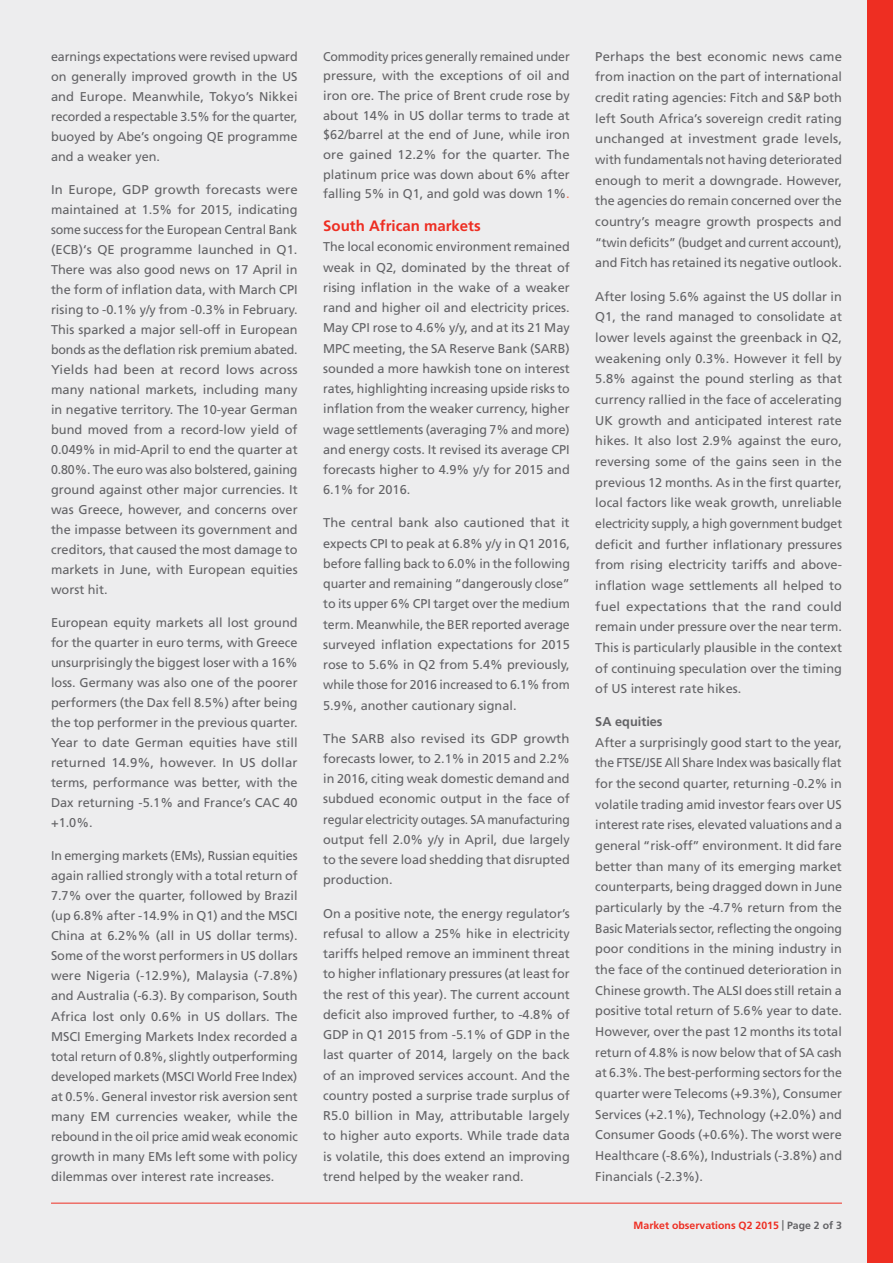
<style>
.page{position:relative;width:893px;height:1263px;background:#fff}
.page>*{position:absolute;margin:0;border:0;box-sizing:border-box;transform-origin:0 0}
.t1{font:700 15px "Frutiger LT Std";color:#ee2e22}
.t2{font:12.75px/20.1px "Frutiger LT Std";color:#636366;text-align:justify}
.t3{font:12.75px/20.2px "Frutiger LT Std";color:#636366;text-align:justify;scale:1.04 1}
.t4{font:700 12.75px "Frutiger LT Std";color:#636366}
.t5{font:700 10.5px "Frutiger LT Std";color:#ee2e22}
.s1{color:#f26d4a}
.s2{color:#636366}
</style>
<div class="page">
<div style="left:0;top:0;width:867px;height:1263px;background:#ededee"></div>
<div style="left:867px;top:0;width:26px;height:1263px;background:#ee2e22"></div>
<hr style="left:51px;top:1203px;width:791px;height:1px;background:#ee2e22">
<p class="t2" style="left:51px;top:46px;width:248px">earnings expectations were revised upward on generally improved growth in the US and Europe. Meanwhile, Tokyo’s Nikkei recorded a respectable 3.5% for the quarter, buoyed by Abe’s ongoing QE programme and a weaker yen.</p>
<p class="t2" style="left:51px;top:179px;width:248px">In Europe, GDP growth forecasts were maintained at 1.5% for 2015, indicating some success for the European Central Bank (ECB)‘s QE programme launched in Q1.<br>There was also good news on 17 April in the form of inflation data, with March CPI rising to -0.1% y/y from -0.3% in February.<br>This sparked a major sell-off in European bonds as the deflation risk premium abated.<br>Yields had been at record lows across many national markets, including many in negative territory. The 10-year German bund moved from a record-low yield of 0.049% in mid-April to end the quarter at 0.80%. The euro was also bolstered, gaining ground against other major currencies. It was Greece, however, and concerns over the impasse between its government and creditors, that caused the most damage to markets in June, with European equities worst hit.</p>
<p class="t2" style="left:51px;top:613px;width:248px">European equity markets all lost ground for the quarter in euro terms, with Greece unsurprisingly the biggest loser with a 16% loss. Germany was also one of the poorer performers (the Dax fell 8.5%) after being the top performer in the previous quarter.<br>Year to date German equities have still returned 14.9%, however. In US dollar terms, performance was better, with the Dax returning -5.1% and France’s CAC 40 +1.0%.</p>
<p class="t2" style="left:51px;top:846px;width:248px">In emerging markets (EMs), Russian equities again rallied strongly with a total return of 7.7% over the quarter, followed by Brazil (up 6.8% after -14.9% in Q1) and the MSCI China at 6.2%% (all in US dollar terms).<br>Some of the worst performers in US dollars were Nigeria (-12.9%), Malaysia (-7.8%) and Australia (-6.3). By comparison, South Africa lost only 0.6% in US dollars. The MSCI Emerging Markets Index recorded a total return of 0.8%, slightly outperforming developed markets (MSCI World Free Index) at 0.5%. General investor risk aversion sent many EM currencies weaker, while the rebound in the oil price amid weak economic growth in many EMs left some with policy dilemmas over interest rate increases.</p>
<p class="t2" style="left:323px;top:46px;width:248px;line-height:19.6px">Commodity prices generally remained under pressure, with the exceptions of oil and iron ore. The price of Brent crude rose by about 14% in US dollar terms to trade at $62/barrel at the end of June, while iron ore gained 12.2% for the quarter. The platinum price was down about 6% after falling 5% in Q1, and gold was down 1%<span class="s1">.</span></p>
<p class="t1" style="left:323px;top:217px;width:159px">South African markets</p>
<p class="t2" style="left:323px;top:237px;width:248px">The local economic environment remained weak in Q2, dominated by the threat of rising inflation in the wake of a weaker rand and higher oil and electricity prices.<br>May CPI rose to 4.6% y/y, and at its 21 May MPC meeting, the SA Reserve Bank (SARB) sounded a more hawkish tone on interest rates, highlighting increasing upside risks to inflation from the weaker currency, higher wage settlements (averaging 7% and more) and energy costs. It revised its average CPI forecasts higher to 4.9% y/y for 2015 and 6.1% for 2016.</p>
<p class="t2" style="left:323px;top:513px;width:248px">The central bank also cautioned that it expects CPI to peak at 6.8% y/y in Q1 2016, before falling back to 6.0% in the following quarter and remaining “dangerously close” to its upper 6% CPI target over the medium term. Meanwhile, the BER reported average surveyed inflation expectations for 2015 rose to 5.6% in Q2 from 5.4% previously, while those for 2016 increased to 6.1% from 5.9%, another cautionary signal.</p>
<p class="t3" style="left:323px;top:728px;width:239px">The SARB also revised its GDP growth forecasts lower, to 2.1% in 2015 and 2.2% in 2016, citing weak domestic demand and subdued economic output in the face of regular electricity outages. SA manufacturing output fell 2.0% y/y in April, due largely to the severe load shedding that disrupted production.</p>
<p class="t2" style="left:323px;top:903px;width:248px">On a positive note, the energy regulator’s refusal to allow a 25% hike in electricity tariffs helped remove an imminent threat to higher inflationary pressures (at least for the rest of this year). The current account deficit also improved further, to -4.8% of GDP in Q1 2015 from -5.1% of GDP in the last quarter of 2014, largely on the back of an improved services account. And the country posted a surprise trade surplus of R5.0 billion in May, attributable largely to higher auto exports. While trade data is volatile, this does extend an improving trend helped by the weaker rand.</p>
<p class="t2" style="left:595px;top:46px;width:248px;line-height:20.7px">Perhaps the best economic news came from inaction on the part of international credit rating agencies: Fitch and S&amp;P both left South Africa’s sovereign credit rating unchanged at investment grade levels, with fundamentals not having deteriorated enough to merit a downgrade. However, the agencies do remain concerned over the country’s meagre growth prospects and “twin deficits” (budget and current account), and Fitch has retained its negative outlook.</p>
<p class="t2" style="left:595px;top:286px;width:248px;line-height:20.7px">After losing 5.6% against the US dollar in Q1, the rand managed to consolidate at lower levels against the greenback in Q2, weakening only 0.3%. However it fell by 5.8% against the pound sterling as that currency rallied in the face of accelerating UK growth and anticipated interest rate hikes. It also lost 2.9% against the euro, reversing some of the gains seen in the previous 12 months. As in the first quarter, local factors like weak growth, unreliable electricity supply, a high government budget deficit and further inflationary pressures from rising electricity tariffs and above&shy;inflation wage settlements all helped to fuel expectations that the rand could remain under pressure over the near term.<br>This is particularly plausible in the context of continuing speculation over the timing of US interest rate hikes.</p>
<p class="t4" style="left:595px;top:714px;width:69px">SA equities</p>
<p class="t2" style="left:595px;top:732px;width:248px;line-height:20.7px">After a surprisingly good start to the year, the FTSE/JSE All Share Index was basically flat for the second quarter, returning -0.2% in volatile trading amid investor fears over US interest rate rises, elevated valuations and a general “risk-off” environment. It did fare better than many of its emerging market counterparts, being dragged down in June particularly by the -4.7% return from the Basic Materials sector, reflecting the ongoing poor conditions in the mining industry in the face of the continued deterioration in Chinese growth. The ALSI does still retain a positive total return of 5.6% year to date.<br>However, over the past 12 months its total return of 4.8% is now below that of SA cash at 6.3%. The best-performing sectors for the quarter were Telecoms (+9.3%), Consumer Services (+2.1%), Technology (+2.0%) and Consumer Goods (+0.6%). The worst were Healthcare (-8.6%), Industrials (-3.8%) and Financials (-2.3%).</p>
<p class="t5" style="left:634px;top:1219px;width:210px">Market observations Q2 2015 <span class="s2">| Page 2 of 3</span></p>
</div>
